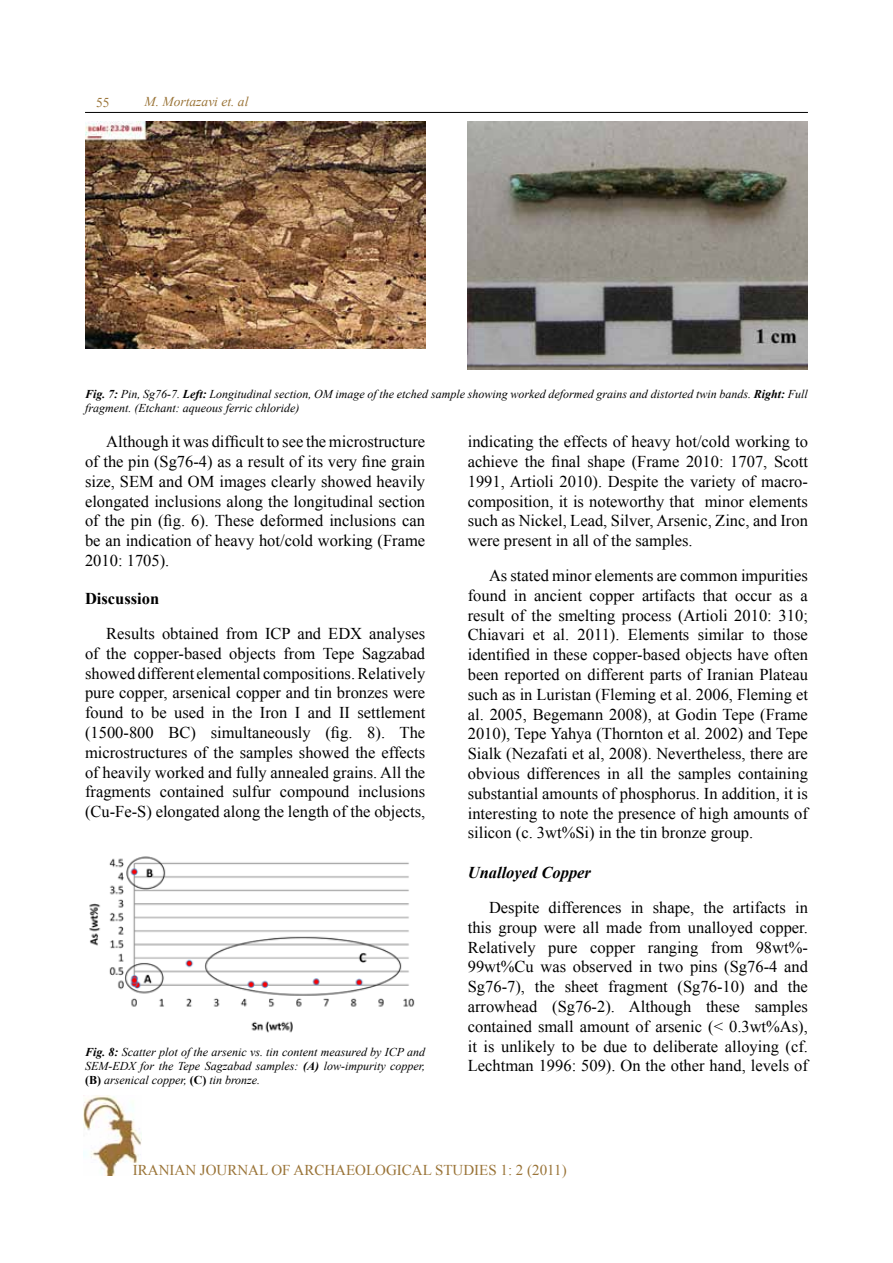
<style>
.page{position:relative;width:893px;height:1263px;background:#fff}
.page>*{position:absolute;margin:0;border:0;box-sizing:border-box;transform-origin:0 0}
.t1{font:16.5px/19.8px "Times New Roman";color:#000;text-align:justify}
.t2{font:italic 700 16.5px "Times New Roman";color:#000}
.t3{font:700 16.5px "Times New Roman";color:#000}
.t4{font:15px "Times New Roman";color:#9a7438}
.t5{font:italic 13.5px "Times New Roman";color:#9a7438}
.t6{font:13.5px "Times New Roman";color:#9a7438}
.t7{font:italic 12px/14.4px "Times New Roman";color:#000}
.s1{font-weight:700}
.s2{font-weight:700;font-style:normal}
</style>
<div class="page">
<img style="left:84px;top:1095px;width:57px;height:81px">
<hr style="left:85px;top:112px;width:723px;height:1px;background:#000">
<img style="left:85px;top:121px;width:340px;height:227px">
<img style="left:468px;top:121px;width:340px;height:249px">
<img style="left:89px;top:856px;width:326px;height:177px">
<p class="t6" style="left:96px;top:93px;width:15px">55</p>
<p class="t5" style="left:145px;top:93px;width:105px">M. Mortazavi et. al</p>
<p class="t7" style="left:85px;top:386px;width:724px"><span class="s1">Fig. 7:</span> Pin, Sg76-7. <span class="s1">Left:</span> Longitudinal section, OM image of the etched sample showing worked deformed grains and distorted twin bands. <span class="s1">Right:</span> Full fragment. (Etchant: aqueous ferric chloride)</p>
<p class="t1" style="left:85px;top:431px;width:342px;text-indent:21px">Although it was difficult to see the microstructure of the pin (Sg76-4) as a result of its very fine grain size, SEM and OM images clearly showed heavily elongated inclusions along the longitudinal section of the pin (fig. 6). These deformed inclusions can be an indication of heavy hot/cold working (Frame 2010: 1705).</p>
<p class="t3" style="left:85px;top:587px;width:76px">Discussion</p>
<p class="t1" style="left:85px;top:623px;width:342px;text-indent:21px">Results obtained from ICP and EDX analyses of the copper-based objects from Tepe Sagzabad showed different elemental compositions. Relatively pure copper, arsenical copper and tin bronzes were found to be used in the Iron I and II settlement (1500-800 BC) simultaneously (fig. 8). The microstructures of the samples showed the effects of heavily worked and fully annealed grains. All the fragments contained sulfur compound inclusions (Cu-Fe-S) elongated along the length of the objects,</p>
<p class="t7" style="left:85px;top:1044px;width:342px;text-align:justify"><span class="s1">Fig. 8:</span> Scatter plot of the arsenic vs. tin content measured by ICP and SEM-EDX for the Tepe Sagzabad samples: <span class="s1">(A)</span> low-impurity copper, <span class="s2">(B)</span> arsenical copper, <span class="s2">(C)</span> tin bronze.</p>
<p class="t1" style="left:468px;top:431px;width:342px">indicating the effects of heavy hot/cold working to achieve the final shape (Frame 2010: 1707, Scott 1991, Artioli 2010). Despite the variety of macro&shy;composition, it is noteworthy that minor elements such as Nickel, Lead, Silver, Arsenic, Zinc, and Iron were present in all of the samples.</p>
<p class="t1" style="left:468px;top:565px;width:342px;text-indent:21px">As stated minor elements are common impurities found in ancient copper artifacts that occur as a result of the smelting process (Artioli 2010: 310; Chiavari et al. 2011). Elements similar to those identified in these copper-based objects have often been reported on different parts of Iranian Plateau such as in Luristan (Fleming et al. 2006, Fleming et al. 2005, Begemann 2008), at Godin Tepe (Frame 2010), Tepe Yahya (Thornton et al. 2002) and Tepe Sialk (Nezafati et al, 2008). Nevertheless, there are obvious differences in all the samples containing substantial amounts of phosphorus. In addition, it is interesting to note the presence of high amounts of silicon (c. 3wt%Si) in the tin bronze group.</p>
<p class="t2" style="left:468px;top:861px;width:125px">Unalloyed Copper</p>
<p class="t1" style="left:468px;top:897px;width:342px;text-indent:21px">Despite differences in shape, the artifacts in this group were all made from unalloyed copper.<br>Relatively pure copper ranging from 98wt%- 99wt%Cu was observed in two pins (Sg76-4 and Sg76-7), the sheet fragment (Sg76-10) and the arrowhead (Sg76-2). Although these samples contained small amount of arsenic (&lt; 0.3wt%As), it is unlikely to be due to deliberate alloying (cf.<br>Lechtman 1996: 509). On the other hand, levels of</p>
<p class="t4" style="left:133px;top:1160px;width:435px">IRANIAN JOURNAL OF ARCHAEOLOGICAL STUDIES 1: 2 (2011)</p>
</div>
